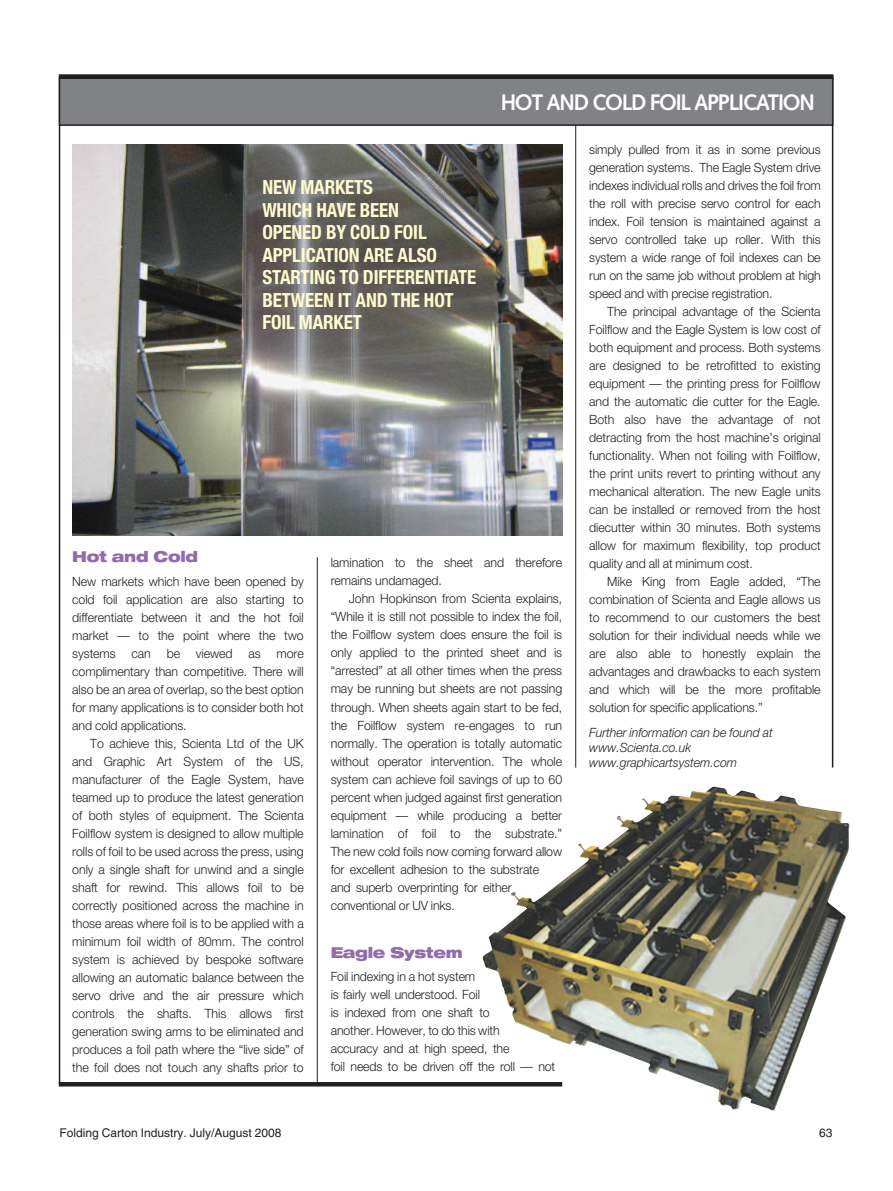
<style>
.page{position:relative;width:893px;height:1191px;background:#fff}
.page>*{position:absolute;margin:0;border:0;box-sizing:border-box;transform-origin:0 0}
.t1{font:700 22.5px "Syntax";letter-spacing:-.055em;color:#fff;scale:.95 1}
.t2{font:700 condensed 19.5px/22.5px "Helvetica Neue";letter-spacing:-.005em;color:#fffbce}
.t3{font:900 expanded 15px "Helvetica Neue";letter-spacing:-.02em;color:#916bae}
.t4{font:300 12.75px/18px "Helvetica Neue";letter-spacing:-.005em;color:#231f20;text-align:justify}
.t5{font:italic 300 12.75px/15px "Helvetica Neue";letter-spacing:-.005em;color:#231f20}
.t6{font:12px "Helvetica";color:#231f20}
</style>
<div class="page">
<div style="left:59px;top:74px;width:774px;height:5px;background:#231f20"></div>
<hr style="left:59px;top:77px;width:1px;height:1007px;background:#231f20">
<img style="left:484px;top:786px;width:366px;height:325px">
<hr style="left:59px;top:1082px;width:503px;height:4px;background:#231f20">
<hr style="left:832px;top:76px;width:1px;height:691px;background:#231f20">
<hr style="left:575px;top:126px;width:1px;height:641px;background:#231f20">
<div style="left:59px;top:78px;width:774px;height:47px;background:#808285"></div>
<div style="left:59px;top:77px;width:774px;height:49px;border:2px solid #231f20"></div>
<hr style="left:317px;top:557px;width:1px;height:528px;background:#231f20">
<img style="left:72px;top:145px;width:490px;height:390px">
<h1 class="t1" style="left:501px;top:93px;width:332px">HOT AND COLD FOIL APPLICATION</h1>
<h2 class="t2" style="left:262px;top:178px;width:215px">NEW MARKETS<br>WHICH HAVE BEEN<br>OPENED BY COLD FOIL<br>APPLICATION ARE ALSO<br>STARTING TO DIFFERENTIATE<br>BETWEEN IT AND THE HOT<br>FOIL MARKET</h2>
<p class="t3" style="left:72px;top:551px;width:127px">Hot and Cold</p>
<p class="t4" style="left:72px;top:573px;width:233px">New markets which have been opened by cold foil application are also starting to differentiate between it and the hot foil market — to the point where the two systems can be viewed as more complimentary than competitive. There will also be an area of overlap, so the best option for many applications is to consider both hot and cold applications.</p>
<p class="t4" style="left:72px;top:735px;width:233px;text-indent:18px">To achieve this, Scienta Ltd of the UK and Graphic Art System of the US, manufacturer of the Eagle System, have teamed up to produce the latest generation of both styles of equipment. The Scienta Foilflow system is designed to allow multiple rolls of foil to be used across the press, using only a single shaft for unwind and a single shaft for rewind. This allows foil to be correctly positioned across the machine in those areas where foil is to be applied with a minimum foil width of 80mm. The control system is achieved by bespoke software allowing an automatic balance between the servo drive and the air pressure which controls the shafts. This allows first generation swing arms to be eliminated and produces a foil path where the “live side” of the foil does not touch any shafts prior to</p>
<p class="t4" style="left:331px;top:555px;width:233px">lamination to the sheet and therefore remains undamaged.</p>
<p class="t4" style="left:331px;top:591px;width:233px;text-align:left;text-indent:18px">John Hopkinson from Scienta explains, “While it is still not possible to index the foil, the Foilflow system does ensure the foil is only applied to the printed sheet and is “arrested” at all other times when the press may be running but sheets are not passing through. When sheets again start to be fed, the Foilflow system re-engages to run normally. The operation is totally automatic without operator intervention. The whole system can achieve foil savings of up to 60 percent when judged against first generation equipment — while producing a better lamination of foil to the substrate.” The new cold foils now coming forward allow for excellent adhesion to the substrate and superb overprinting for either conventional or UV inks.</p>
<p class="t3" style="left:331px;top:946px;width:134px">Eagle System</p>
<p class="t4" style="left:331px;top:968px;width:226px;text-align:left">Foil indexing in a hot system<br>is fairly well understood. Foil<br>is indexed from one shaft to<br>another. However, to do this with<br>accuracy and at high speed, the<br>foil needs to be driven off the roll — not</p>
<p class="t4" style="left:589px;top:141px;width:233px">simply pulled from it as in some previous generation systems. The Eagle System drive indexes individual rolls and drives the foil from the roll with precise servo control for each index. Foil tension is maintained against a servo controlled take up roller. With this system a wide range of foil indexes can be run on the same job without problem at high speed and with precise registration.</p>
<p class="t4" style="left:589px;top:303px;width:233px;text-indent:18px">The principal advantage of the Scienta Foilflow and the Eagle System is low cost of both equipment and process. Both systems are designed to be retrofitted to existing equipment — the printing press for Foilflow and the automatic die cutter for the Eagle.<br>Both also have the advantage of not detracting from the host machine’s original functionality. When not foiling with Foilflow, the print units revert to printing without any mechanical alteration. The new Eagle units can be installed or removed from the host diecutter within 30 minutes. Both systems allow for maximum flexibility, top product quality and all at minimum cost.</p>
<p class="t4" style="left:589px;top:573px;width:233px;text-indent:18px">Mike King from Eagle added, “The combination of Scienta and Eagle allows us to recommend to our customers the best solution for their individual needs while we are also able to honestly explain the advantages and drawbacks to each system and which will be the more profitable solution for specific applications.”</p>
<p class="t5" style="left:589px;top:726px;width:185px">Further information can be found at www.Scienta.co.uk www.graphicartsystem.com</p>
<p class="t6" style="left:60px;top:1128px;width:224px">Folding Carton Industry. July/August 2008</p>
<p class="t6" style="left:819px;top:1128px;width:15px">63</p>
</div>
